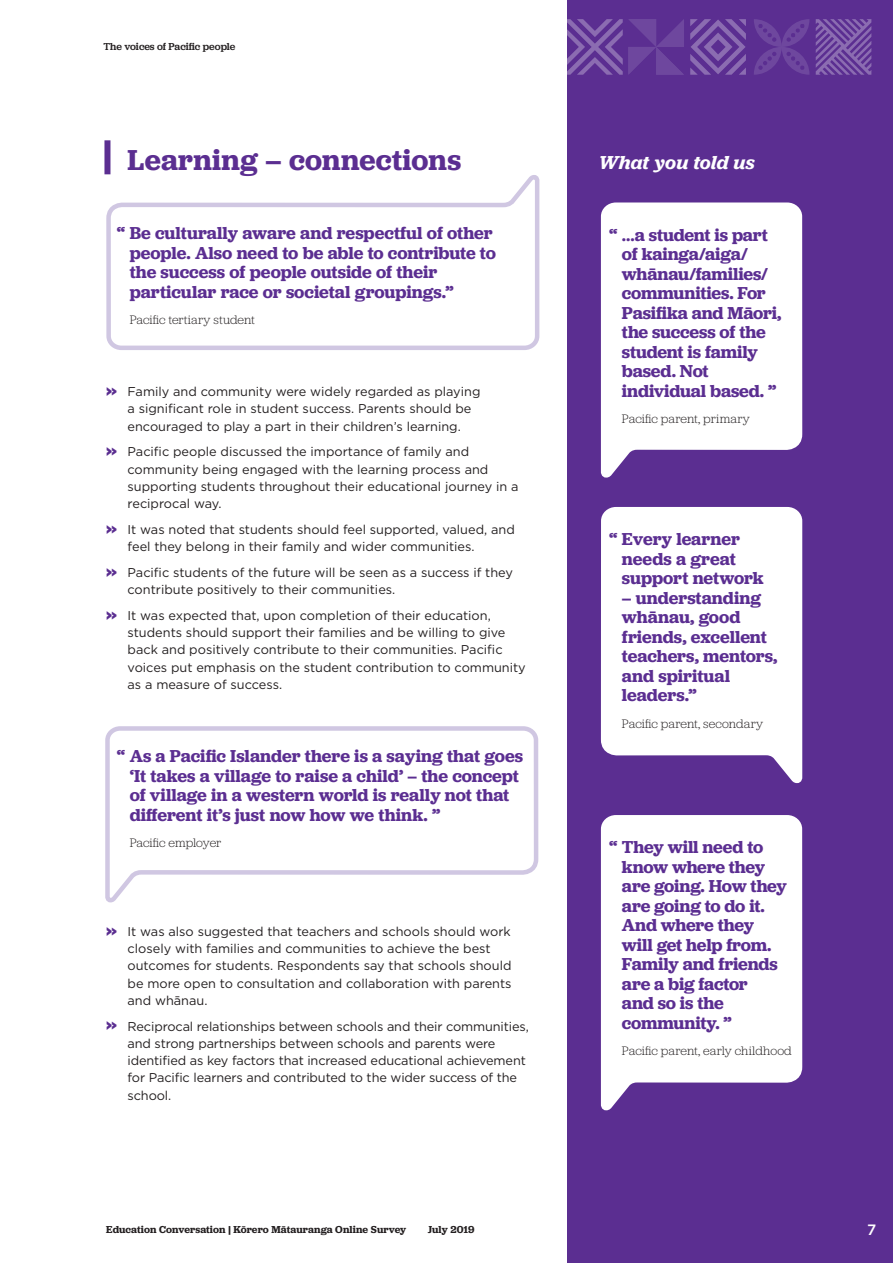
<style>
.page{position:relative;width:893px;height:1263px;background:#fff}
.page>*{position:absolute;margin:0;border:0;box-sizing:border-box;transform-origin:0 0}
.t1{font:600 30px "Jubilat";letter-spacing:.01em;color:#5b2e91}
.t2{font:italic 600 19.5px "Jubilat";letter-spacing:.005em;color:#fff}
.t3{font:600 18px/19.5px "Jubilat";letter-spacing:-.005em;color:#5b2e91}
.t4{font:500 15px "Gotham";color:#fff}
.t5{font:12.75px/17.2px "Gotham";color:#231f20}
.t6{font:300 12.75px "Jubilat";letter-spacing:.005em;color:#231f20}
.t7{font:600 10.5px "Jubilat";letter-spacing:.005em;color:#231f20}
.t8{font:500 10.5px "Jubilat";letter-spacing:-.005em;color:#231f20}
.s1{font-family:"Jubilat";font-weight:600;font-size:25.5px;color:#5b2e91}
</style>
<div class="page">
<div style="left:568px;top:0;width:325px;height:1263px;background:#5b2e91"></div>
<svg style="left:104px;top:173px;width:436px;height:177px"></svg>
<svg style="left:105px;top:726px;width:434px;height:177px"></svg>
<svg style="left:600px;top:202px;width:203px;height:276px;background:#eae4f1"></svg>
<svg style="left:600px;top:815px;width:203px;height:296px;background:#efeaf4"></svg>
<div style="left:104px;top:140px;width:6px;height:34px;background:#5b2e91"></div>
<svg style="left:754px;top:19px;width:55px;height:56px"></svg>
<svg style="left:816px;top:19px;width:55px;height:56px"></svg>
<svg style="left:690px;top:19px;width:56px;height:56px"></svg>
<svg style="left:567px;top:19px;width:117px;height:56px"></svg>
<svg style="left:600px;top:507px;width:203px;height:277px;background:#eae4f1"></svg>
<p class="t8" style="left:103px;top:40px;width:133px">The voices of Pacific people</p>
<h1 class="t1" style="left:127px;top:141px;width:335px">Learning – connections</h1>
<h3 class="t3" style="left:130px;top:223px;width:368px;text-indent:-13px">“ Be culturally aware and respectful of other people. Also need to be able to contribute to the success of people outside of their particular race or societal groupings.”</h3>
<p class="t6" style="left:130px;top:312px;width:127px">Pacific tertiary student</p>
<p class="t5" style="left:128px;top:383px;width:354px;text-indent:-21px"><span class="s1">»</span> Family and community were widely regarded as playing a significant role in student success. Parents should be encouraged to play a part in their children’s learning.</p>
<p class="t5" style="left:128px;top:443px;width:392px;text-indent:-21px"><span class="s1">»</span> Pacific people discussed the importance of family and community being engaged with the learning process and supporting students throughout their educational journey in a reciprocal way.</p>
<p class="t5" style="left:128px;top:520px;width:389px;text-indent:-21px"><span class="s1">»</span> It was noted that students should feel supported, valued, and feel they belong in their family and wider communities.</p>
<p class="t5" style="left:128px;top:563px;width:387px;text-indent:-21px"><span class="s1">»</span> Pacific students of the future will be seen as a success if they contribute positively to their communities.</p>
<p class="t5" style="left:128px;top:606px;width:400px;text-indent:-21px"><span class="s1">»</span> It was expected that, upon completion of their education, students should support their families and be willing to give back and positively contribute to their communities. Pacific voices put emphasis on the student contribution to community as a measure of success.</p>
<h3 class="t3" style="left:130px;top:746px;width:395px;text-indent:-13px">“ As a Pacific Islander there is a saying that goes ‘It takes a village to raise a child’ – the concept of village in a western world is really not that different it’s just now how we think. ”</h3>
<p class="t6" style="left:130px;top:835px;width:93px">Pacific employer</p>
<p class="t5" style="left:128px;top:922px;width:386px;text-indent:-21px"><span class="s1">»</span> It was also suggested that teachers and schools should work closely with families and communities to achieve the best outcomes for students. Respondents say that schools should be more open to consultation and collaboration with parents and whānau.</p>
<p class="t5" style="left:128px;top:1017px;width:403px;text-indent:-21px"><span class="s1">»</span> Reciprocal relationships between schools and their communities, and strong partnerships between schools and parents were identified as key factors that increased educational achievement for Pacific learners and contributed to the wider success of the school.</p>
<p class="t7" style="left:106px;top:1222px;width:302px">Education Conversation | Kōrero Mātauranga Online Survey</p>
<p class="t7" style="left:428px;top:1222px;width:48px">July 2019</p>
<h2 class="t2" style="left:598px;top:150px;width:158px">What you told us</h2>
<h3 class="t3" style="left:622px;top:225px;width:161px;text-indent:-13px">“ …a student is part of kainga/aiga/ whānau/families/ communities. For<br>Pasifika and Māori, the success of the student is family based. Not individual based. ”</h3>
<p class="t6" style="left:622px;top:411px;width:129px">Pacific parent, primary</p>
<h3 class="t3" style="left:622px;top:529px;width:143px;text-indent:-13px">“ Every learner needs a great support network</h3>
<h3 class="t3" style="left:622px;top:588px;width:157px">– understanding whānau, good friends, excellent teachers, mentors, and spiritual leaders.”</h3>
<p class="t6" style="left:622px;top:716px;width:143px">Pacific parent, secondary</p>
<h3 class="t3" style="left:622px;top:837px;width:166px;text-indent:-13px">“ They will need to know where they are going. How they are going to do it.<br>And where they will get help from.<br>Family and friends are a big factor<br>and so is the community. ”</h3>
<p class="t6" style="left:622px;top:1043px;width:171px">Pacific parent, early childhood</p>
<p class="t4" style="left:867px;top:1220px;width:11px">7</p>
</div>
